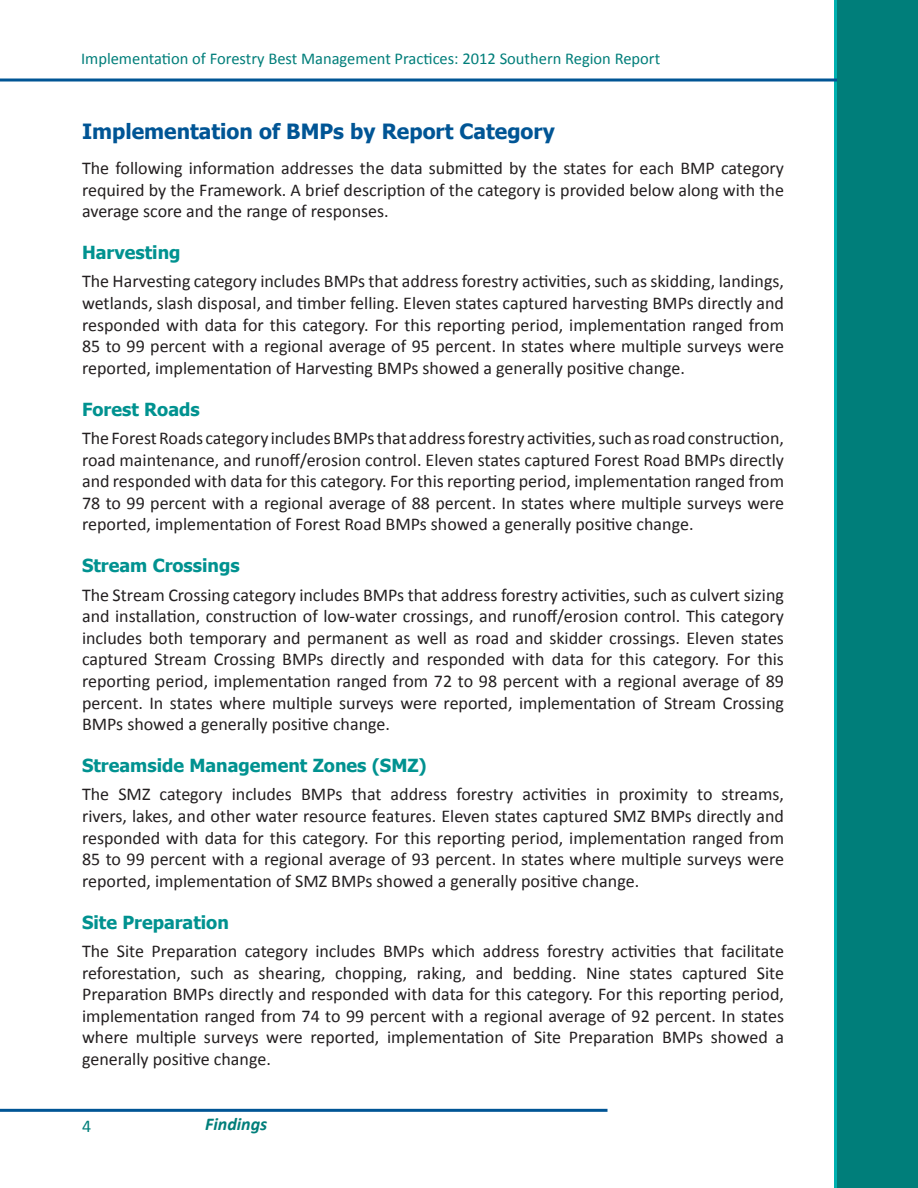
<style>
.page{position:relative;width:918px;height:1188px;background:#fff}
.page>*{position:absolute;margin:0;border:0;box-sizing:border-box;transform-origin:0 0}
.t1{font:700 21px "Tahoma";color:#005595}
.t2{font:18px/21.6px "Calibri";color:#231f20;text-align:justify}
.t3{font:700 18px "Tahoma";color:#009290}
.t4{font:italic 700 18px "Calibri";color:#007e7a}
.t5{font:18px "Calibri";color:#007e7a}
.t6{font:16.5px "Calibri";color:#007e7a}
</style>
<div class="page">
<div style="left:834px;top:0;width:84px;height:1188px;background:linear-gradient(to bottom,#00b1b0,#00b1b0)"></div>
<hr style="left:0;top:79px;width:918px;height:3px;background:#005595">
<hr style="left:0;top:1109px;width:608px;height:3px;background:#005595">
<div style="left:838px;top:0;width:80px;height:1188px;background:#007e7a"></div>
<p class="t6" style="left:81px;top:49px;width:581px">Implementation of Forestry Best Management Practices: 2012 Southern Region Report</p>
<p class="t1" style="left:82px;top:117px;width:474px">Implementation of BMPs by Report Category</p>
<p class="t2" style="left:82px;top:156px;width:703px">The following information addresses the data submitted by the states for each BMP category required by the Framework. A brief description of the category is provided below along with the average score and the range of responses.</p>
<p class="t3" style="left:82px;top:240px;width:100px">Harvesting</p>
<p class="t2" style="left:82px;top:270px;width:704px">The Harvesting category includes BMPs that address forestry activities, such as skidding, landings, wetlands, slash disposal, and timber felling. Eleven states captured harvesting BMPs directly and responded with data for this category. For this reporting period, implementation ranged from 85 to 99 percent with a regional average of 95 percent. In states where multiple surveys were reported, implementation of Harvesting BMPs showed a generally positive change.</p>
<p class="t3" style="left:82px;top:396px;width:119px">Forest Roads</p>
<p class="t2" style="left:82px;top:426px;width:704px">The Forest Roads category includes BMPs that address forestry activities, such as road construction, road maintenance, and runoff/erosion control. Eleven states captured Forest Road BMPs directly and responded with data for this category. For this reporting period, implementation ranged from 78 to 99 percent with a regional average of 88 percent. In states where multiple surveys were reported, implementation of Forest Road BMPs showed a generally positive change.</p>
<p class="t3" style="left:82px;top:553px;width:159px">Stream Crossings</p>
<p class="t2" style="left:82px;top:583px;width:703px">The Stream Crossing category includes BMPs that address forestry activities, such as culvert sizing and installation, construction of low-water crossings, and runoff/erosion control. This category includes both temporary and permanent as well as road and skidder crossings. Eleven states captured Stream Crossing BMPs directly and responded with data for this category. For this reporting period, implementation ranged from 72 to 98 percent with a regional average of 89 percent. In states where multiple surveys were reported, implementation of Stream Crossing BMPs showed a generally positive change.</p>
<p class="t3" style="left:82px;top:753px;width:346px">Streamside Management Zones (SMZ)</p>
<p class="t2" style="left:82px;top:783px;width:704px">The SMZ category includes BMPs that address forestry activities in proximity to streams, rivers, lakes, and other water resource features. Eleven states captured SMZ BMPs directly and responded with data for this category. For this reporting period, implementation ranged from 85 to 99 percent with a regional average of 93 percent. In states where multiple surveys were reported, implementation of SMZ BMPs showed a generally positive change.</p>
<p class="t3" style="left:82px;top:909px;width:148px">Site Preparation</p>
<p class="t2" style="left:82px;top:939px;width:704px">The Site Preparation category includes BMPs which address forestry activities that facilitate reforestation, such as shearing, chopping, raking, and bedding. Nine states captured Site Preparation BMPs directly and responded with data for this category. For this reporting period, implementation ranged from 74 to 99 percent with a regional average of 92 percent. In states where multiple surveys were reported, implementation of Site Preparation BMPs showed a generally positive change.</p>
<p class="t5" style="left:82px;top:1115px;width:11px">4</p>
<p class="t4" style="left:205px;top:1113px;width:64px">Findings</p>
</div>
